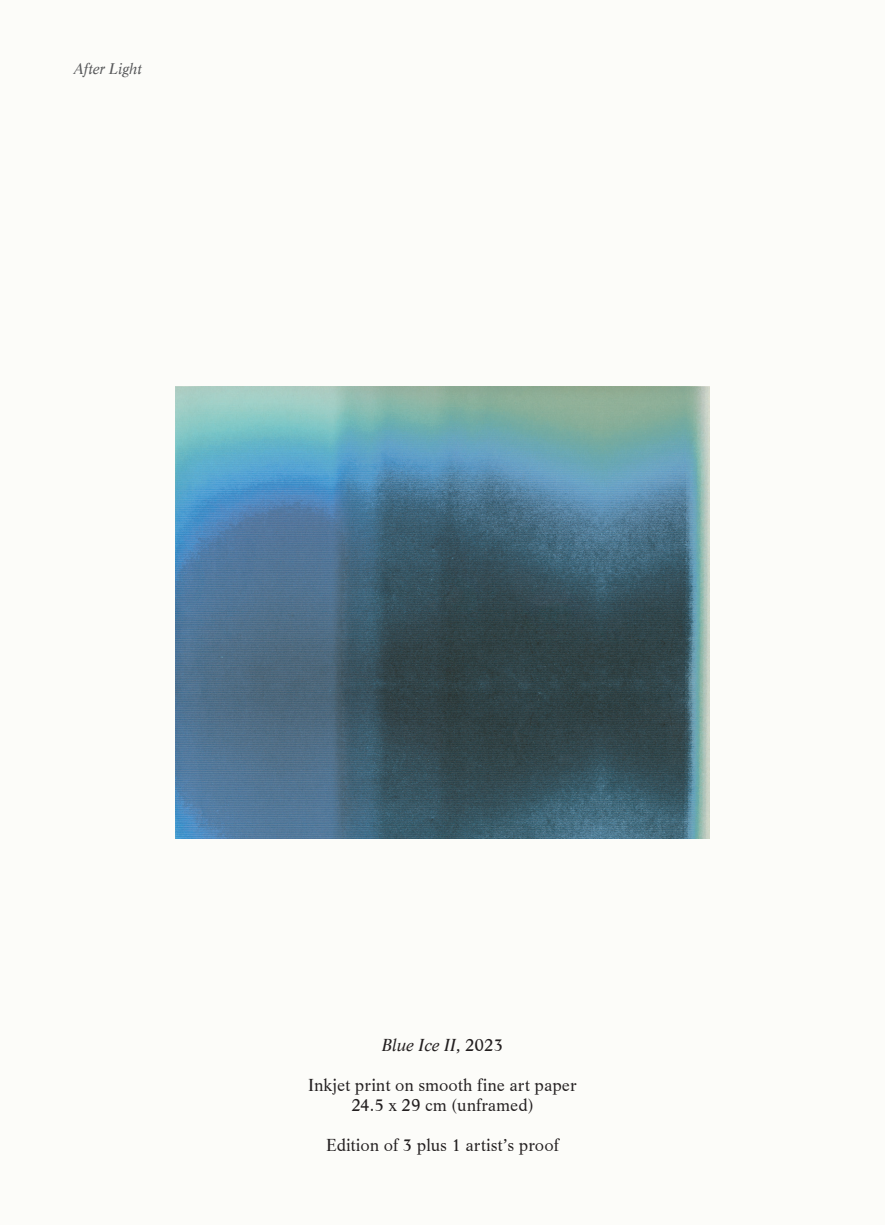
<style>
.page{position:relative;width:885px;height:1225px;background:#fff}
.page>*{position:absolute;margin:0;border:0;box-sizing:border-box;transform-origin:0 0}
.t1{font:18px/20px "Life T";color:#231f20;text-align:center}
.t2{font:italic 18px "Life T";color:#231f20}
.t3{font:italic 16px "Life T";color:#57585a}
.s1{font-style:normal}
</style>
<div class="page">
<div style="left:0;top:0;width:884px;height:1225px;background:#f9f9f4"></div>
<img style="left:175px;top:387px;width:534px;height:451px">
<p class="t3" style="left:74px;top:59px;width:70px">After Light</p>
<p class="t2" style="left:381px;top:1035px;width:123px">Blue Ice II<span class="s1">, 2023</span></p>
<p class="t1" style="left:308px;top:1075px;width:270px">Inkjet print on smooth fine art paper<br>24.5 x 29 cm (unframed)</p>
<p class="t1" style="left:326px;top:1135px;width:234px">Edition of 3 plus 1 artist’s proof</p>
</div>
